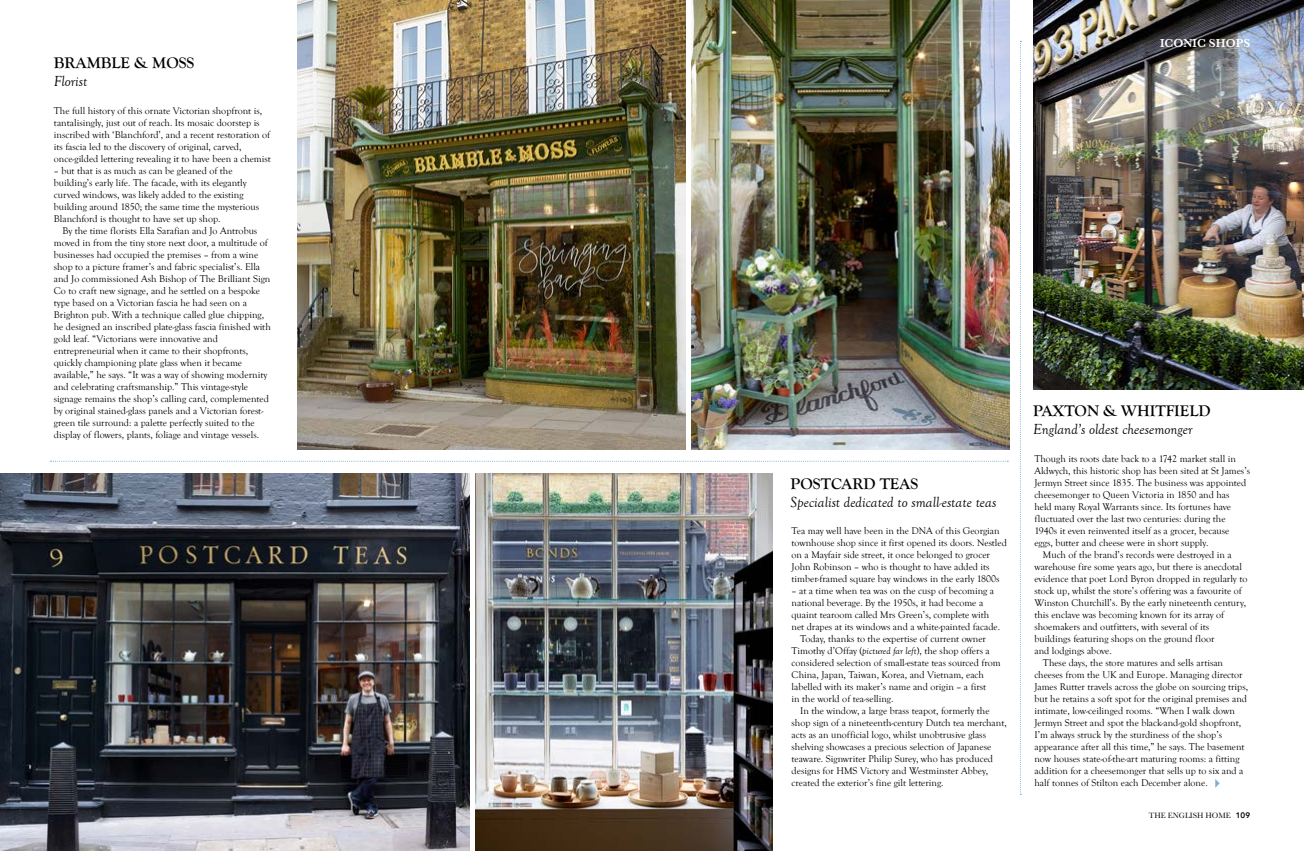
<style>
.page{position:relative;width:1304px;height:851px;background:#fff}
.page>*{position:absolute;margin:0;border:0;box-sizing:border-box;transform-origin:0 0}
.t1{font:700 16px "Goudy Old Style T";color:#000}
.t2{font:italic 15px "Goudy Old Style T";color:#000}
.t3{font:600 12px "Baskerville";color:#fff}
.t4{font:10px/12px "Goudy Old Style T";color:#000}
.t5{font:8px "Baskerville";color:#000}
.s1{font-style:italic}
.s2{font-family:"Avenir";font-weight:800}
</style>
<div class="page">
<img style="left:298px;top:0;width:388px;height:449px">
<img style="left:0;top:473px;width:470px;height:377px">
<img style="left:476px;top:473px;width:297px;height:377px">
<img style="left:1033px;top:0;width:271px;height:389px">
<img style="left:692px;top:0;width:317px;height:449px">
<svg style="left:1020px;top:41px;width:1px;height:753px"></svg>
<svg style="left:51px;top:460px;width:957px;height:1px"></svg>
<h1 class="t1" style="left:54px;top:53px;width:142px">BRAMBLE &amp; MOSS</h1>
<h2 class="t2" style="left:54px;top:73px;width:35px">Florist</h2>
<p class="t4" style="left:54px;top:105px;width:218px">The full history of this ornate Victorian shopfront is, tantalisingly, just out of reach. Its mosaic doorstep is inscribed with ‘Blanchford’, and a recent restoration of its fascia led to the discovery of original, carved, once-gilded lettering revealing it to have been a chemist</p>
<p class="t4" style="left:54px;top:165px;width:207px">– but that is as much as can be gleaned of the building’s early life. The facade, with its elegantly curved windows, was likely added to the existing building around 1850; the same time the mysterious Blanchford is thought to have set up shop.</p>
<p class="t4" style="left:54px;top:225px;width:218px;text-indent:8px">By the time florists Ella Sarafian and Jo Antrobus moved in from the tiny store next door, a multitude of businesses had occupied the premises – from a wine shop to a picture framer’s and fabric specialist’s. Ella and Jo commissioned Ash Bishop of The Brilliant Sign Co to craft new signage, and he settled on a bespoke type based on a Victorian fascia he had seen on a Brighton pub. With a technique called glue chipping, he designed an inscribed plate-glass fascia finished with gold leaf. “Victorians were innovative and entrepreneurial when it came to their shopfronts, quickly championing plate glass when it became available,” he says. “It was a way of showing modernity and celebrating craftsmanship.” This vintage-style signage remains the shop’s calling card, complemented by original stained-glass panels and a Victorian forest&shy;green tile surround: a palette perfectly suited to the display of flowers, plants, foliage and vintage vessels.</p>
<p class="t3" style="left:1160px;top:34px;width:92px">ICONIC SHOPS</p>
<h1 class="t1" style="left:791px;top:475px;width:129px">POSTCARD TEAS</h1>
<h2 class="t2" style="left:791px;top:494px;width:207px">Specialist dedicated to small-estate teas</h2>
<p class="t4" style="left:792px;top:525px;width:217px">Tea may well have been in the DNA of this Georgian townhouse shop since it first opened its doors. Nestled on a Mayfair side street, it once belonged to grocer John Robinson – who is thought to have added its timber-framed square bay windows in the early 1800s</p>
<p class="t4" style="left:792px;top:585px;width:204px">– at a time when tea was on the cusp of becoming a</p>
<p class="t4" style="left:792px;top:597px;width:193px">national beverage. By the 1950s, it had become a</p>
<p class="t4" style="left:792px;top:609px;width:199px">quaint tearoom called Mrs Green’s, complete with</p>
<p class="t4" style="left:792px;top:621px;width:210px">net drapes at its windows and a white-painted facade.</p>
<p class="t4" style="left:800px;top:633px;width:187px">Today, thanks to the expertise of current owner</p>
<p class="t4" style="left:792px;top:645px;width:200px">Timothy d’Offay (<span class="s1">pictured far left</span>), the shop offers a</p>
<p class="t4" style="left:792px;top:657px;width:211px">considered selection of small-estate teas sourced from</p>
<p class="t4" style="left:792px;top:669px;width:194px">China, Japan, Taiwan, Korea, and Vietnam, each</p>
<p class="t4" style="left:792px;top:681px;width:196px">labelled with its maker’s name and origin – a first</p>
<p class="t4" style="left:792px;top:693px;width:103px">in the world of tea-selling.</p>
<p class="t4" style="left:800px;top:705px;width:191px">In the window, a large brass teapot, formerly the</p>
<p class="t4" style="left:792px;top:717px;width:217px">shop sign of a nineteenth-century Dutch tea merchant,</p>
<p class="t4" style="left:792px;top:729px;width:196px">acts as an unofficial logo, whilst unobtrusive glass</p>
<p class="t4" style="left:792px;top:741px;width:201px">shelving showcases a precious selection of Japanese</p>
<p class="t4" style="left:792px;top:753px;width:203px">teaware. Signwriter Philip Surey, who has produced</p>
<p class="t4" style="left:792px;top:765px;width:198px">designs for HMS Victory and Westminster Abbey,</p>
<p class="t4" style="left:792px;top:777px;width:154px">created the exterior’s fine gilt lettering.</p>
<h1 class="t1" style="left:1033px;top:401px;width:179px">PAXTON &amp; WHITFIELD</h1>
<h2 class="t2" style="left:1033px;top:421px;width:161px">England’s oldest cheesemonger</h2>
<p class="t4" style="left:1034px;top:453px;width:203px">Though its roots date back to a 1742 market stall in</p>
<p class="t4" style="left:1034px;top:465px;width:217px">Aldwych, this historic shop has been sited at St James’s</p>
<p class="t4" style="left:1034px;top:477px;width:213px">Jermyn Street since 1835. The business was appointed</p>
<p class="t4" style="left:1034px;top:489px;width:197px">cheesemonger to Queen Victoria in 1850 and has</p>
<p class="t4" style="left:1034px;top:501px;width:198px">held many Royal Warrants since. Its fortunes have</p>
<p class="t4" style="left:1034px;top:513px;width:193px">fluctuated over the last two centuries: during the</p>
<p class="t4" style="left:1034px;top:525px;width:196px">1940s it even reinvented itself as a grocer, because</p>
<p class="t4" style="left:1034px;top:537px;width:176px">eggs, butter and cheese were in short supply.</p>
<p class="t4" style="left:1043px;top:549px;width:190px">Much of the brand’s records were destroyed in a</p>
<p class="t4" style="left:1034px;top:561px;width:209px">warehouse fire some years ago, but there is anecdotal</p>
<p class="t4" style="left:1034px;top:573px;width:214px">evidence that poet Lord Byron dropped in regularly to</p>
<p class="t4" style="left:1034px;top:585px;width:209px">stock up, whilst the store’s offering was a favourite of</p>
<p class="t4" style="left:1034px;top:597px;width:213px">Winston Churchill’s. By the early nineteenth century,</p>
<p class="t4" style="left:1034px;top:609px;width:191px">this enclave was becoming known for its array of</p>
<p class="t4" style="left:1034px;top:621px;width:176px">shoemakers and outfitters, with several of its</p>
<p class="t4" style="left:1034px;top:633px;width:182px">buildings featuring shops on the ground floor</p>
<p class="t4" style="left:1034px;top:645px;width:79px">and lodgings above.</p>
<p class="t4" style="left:1043px;top:657px;width:182px">These days, the store matures and sells artisan</p>
<p class="t4" style="left:1034px;top:669px;width:210px">cheeses from the UK and Europe. Managing director</p>
<p class="t4" style="left:1034px;top:681px;width:215px">James Rutter travels across the globe on sourcing trips,</p>
<p class="t4" style="left:1034px;top:693px;width:214px">but he retains a soft spot for the original premises and</p>
<p class="t4" style="left:1034px;top:705px;width:202px">intimate, low-ceilinged rooms. “When I walk down</p>
<p class="t4" style="left:1034px;top:717px;width:208px">Jermyn Street and spot the black-and-gold shopfront,</p>
<p class="t4" style="left:1034px;top:729px;width:189px">I’m always struck by the sturdiness of the shop’s</p>
<p class="t4" style="left:1034px;top:741px;width:212px">appearance after all this time,” he says. The basement</p>
<p class="t4" style="left:1034px;top:753px;width:207px">now houses state-of-the-art maturing rooms: a fitting</p>
<p class="t4" style="left:1034px;top:765px;width:211px">addition for a cheesemonger that sells up to six and a</p>
<p class="t4" style="left:1034px;top:777px;width:175px">half tonnes of Stilton each December alone.</p>
<p class="t5" style="left:1149px;top:810px;width:103px">THE ENGLISH HOME <span class="s2">109</span></p>
</div>
